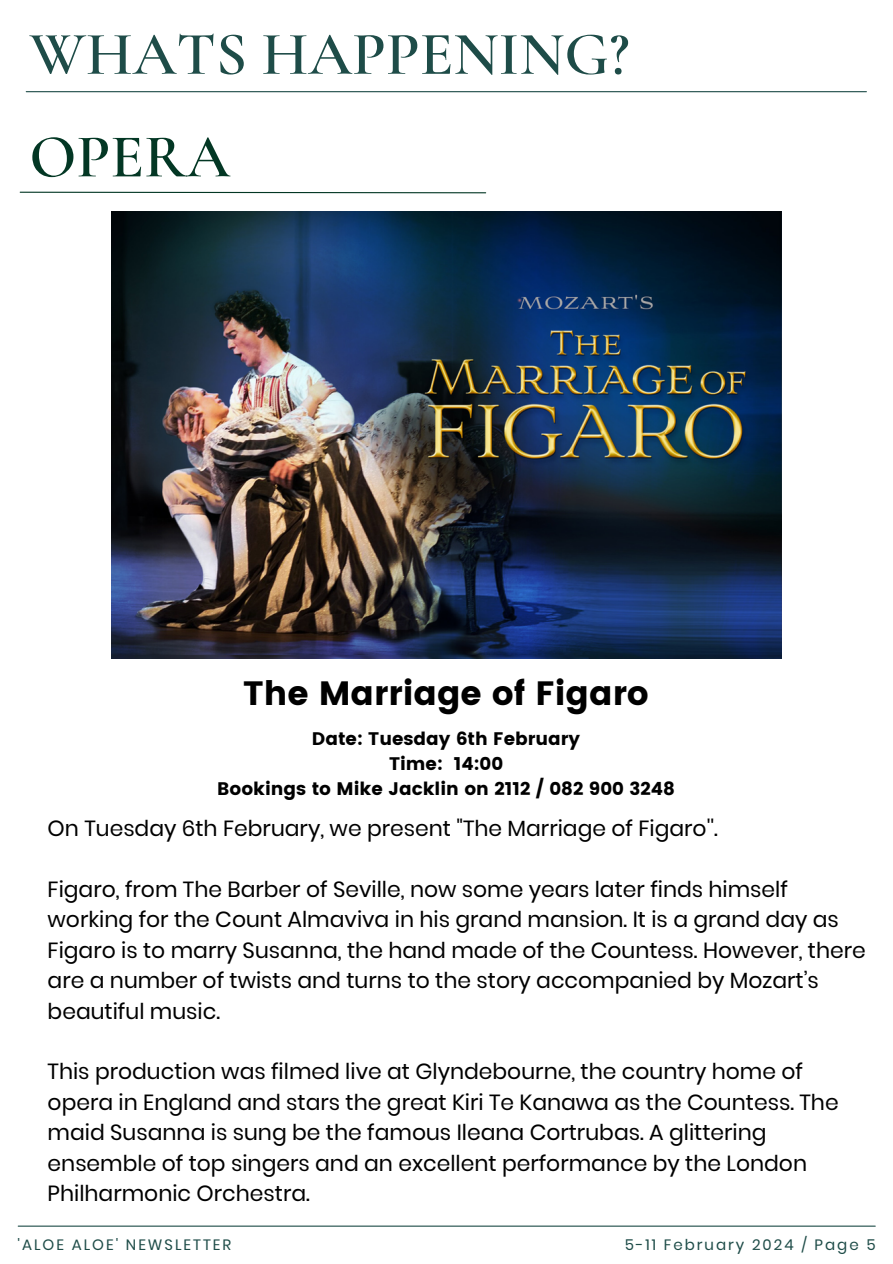
<style>
.page{position:relative;width:893px;height:1264px;background:#fff}
.page>*{position:absolute;margin:0;border:0;box-sizing:border-box;transform-origin:0 0}
.t1{font:600 61.5px "Cormorant Garamond";color:#1e4c48}
.t2{font:600 61.5px "Cormorant Garamond";color:#033724}
.t3{font:33.75px "Poppins";color:#000}
.t4{font:21.9px/30.3px "Poppins";color:#000}
.t5{font:18.15px/24.8px "Poppins";color:#000;text-align:center}
.t6{font:15px "Poppins";letter-spacing:.135em;color:#1e4c48}
</style>
<div class="page">
<hr style="left:18px;top:1225px;width:857px;height:1px;background:#1e4c48">
<hr style="left:26px;top:91px;width:840px;height:1px;background:#1e4c48">
<svg style="left:19px;top:191px;width:468px;height:3px"></svg>
<img style="left:112px;top:211px;width:669px;height:447px">
<h2 class="t1" style="left:29px;top:17px;width:601px">WHATS HAPPENING?</h2>
<h1 class="t2" style="left:29px;top:119px;width:202px">OPERA</h1>
<h3 class="t3" style="left:243px;top:673px;width:407px">The Marriage of Figaro</h3>
<h5 class="t5" style="left:217px;top:726px;width:459px">Date: Tuesday 6th February<br>Time: 14:00<br>Bookings to Mike Jacklin on 2112 / 082 900 3248</h5>
<h4 class="t4" style="left:48px;top:813px;width:671px">On Tuesday 6th February, we present "The Marriage of Figaro''.</h4>
<h3 class="t4" style="left:48px;top:874px;width:819px">Figaro, from The Barber of Seville, now some years later finds himself working for the Count Almaviva in his grand mansion. It is a grand day as Figaro is to marry Susanna, the hand made of the Countess. However, there are a number of twists and turns to the story accompanied by Mozart’s beautiful music.</h3>
<h3 class="t4" style="left:48px;top:1056px;width:792px">This production was filmed live at Glyndebourne, the country home of opera in England and stars the great Kiri Te Kanawa as the Countess. The maid Susanna is sung be the famous Ileana Cortrubas. A glittering ensemble of top singers and an excellent performance by the London Philharmonic Orchestra.</h3>
<p class="t6" style="left:18px;top:1234px;width:215px">'ALOE ALOE' NEWSLETTER</p>
<p class="t6" style="left:624px;top:1234px;width:252px">5-11 February 2024 / Page 5</p>
</div>
